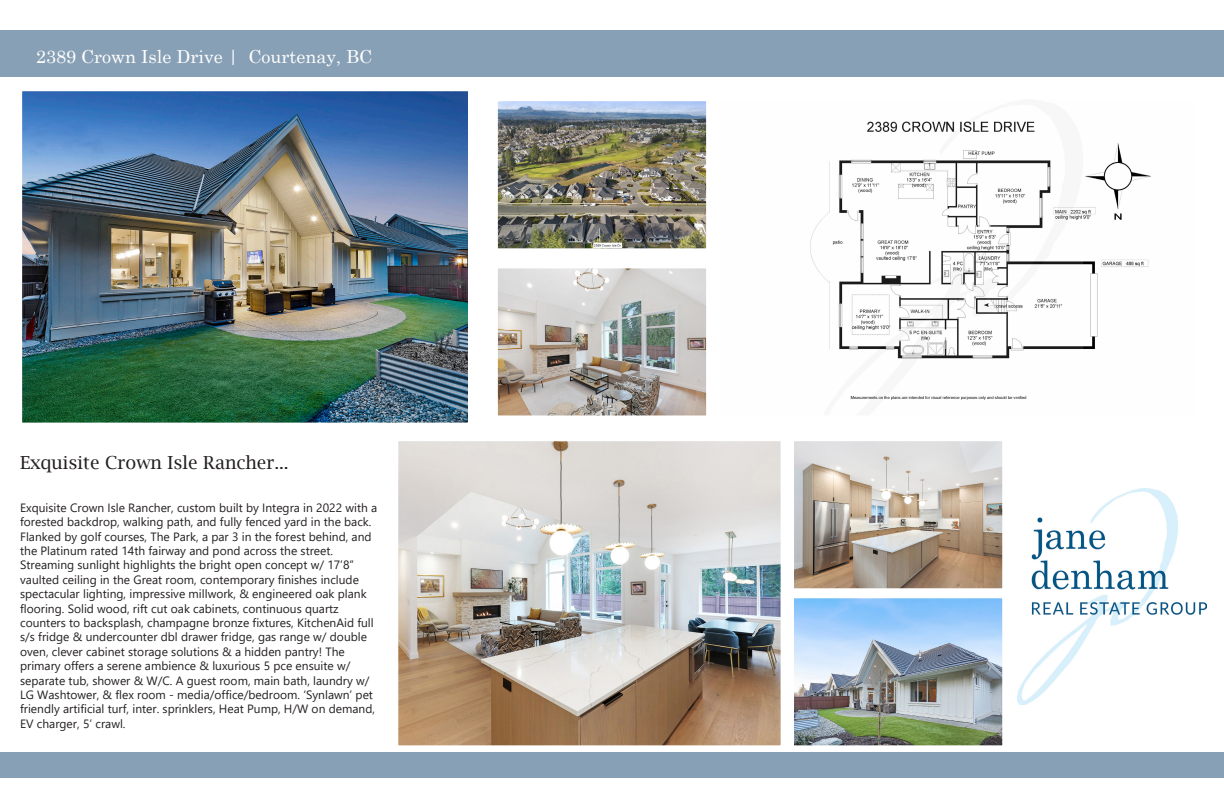
<style>
.page{position:relative;width:1224px;height:792px;background:#fff}
.page>*{position:absolute;margin:0;border:0;box-sizing:border-box;transform-origin:0 0}
.t1{font:18px "Century Schoolbook";color:#fff}
.t2{font:18px "Lucida Bright";color:#231f20}
.t3{font:12px/14.4px "Segoe UI";color:#231f20}
</style>
<div class="page">
<div style="left:0;top:30px;width:1224px;height:46px;background:#88a0b5"></div>
<img style="left:399px;top:442px;width:381px;height:302px">
<div style="left:396px;top:439px;width:387px;height:308px;border:2px solid #fff"></div>
<img style="left:23px;top:92px;width:444px;height:330px">
<div style="left:20px;top:89px;width:450px;height:336px;border:2px solid #fff"></div>
<img style="left:499px;top:102px;width:206px;height:145px">
<div style="left:496px;top:99px;width:212px;height:151px;border:2px solid #fff"></div>
<img style="left:499px;top:269px;width:206px;height:145px">
<div style="left:496px;top:266px;width:212px;height:151px;border:2px solid #fff"></div>
<div style="left:0;top:752px;width:1224px;height:26px;background:#88a0b5"></div>
<img style="left:795px;top:442px;width:206px;height:145px">
<div style="left:792px;top:439px;width:212px;height:151px;border:2px solid #fff"></div>
<img style="left:795px;top:599px;width:206px;height:145px">
<div style="left:792px;top:596px;width:212px;height:151px;border:2px solid #fff"></div>
<img style="left:810px;top:121px;width:341px;height:279px">
<img style="left:1018px;top:488px;width:188px;height:216px">
<p class="t1" style="left:36px;top:42px;width:338px">2389 Crown Isle Drive | Courtenay, BC</p>
<p class="t2" style="left:20px;top:452px;width:270px">Exquisite Crown Isle Rancher...</p>
<p class="t3" style="left:20px;top:499px;width:359px">Exquisite Crown Isle Rancher, custom built by Integra in 2022 with a forested backdrop, walking path, and fully fenced yard in the back.<br>Flanked by golf courses, The Park, a par 3 in the forest behind, and the Platinum rated 14th fairway and pond across the street.<br>Streaming sunlight highlights the bright open concept w/ 17’8” vaulted ceiling in the Great room, contemporary finishes include spectacular lighting, impressive millwork, &amp; engineered oak plank flooring. Solid wood, rift cut oak cabinets, continuous quartz counters to backsplash, champagne bronze fixtures, KitchenAid full s/s fridge &amp; undercounter dbl drawer fridge, gas range w/ double oven, clever cabinet storage solutions &amp; a hidden pantry! The primary offers a serene ambience &amp; luxurious 5 pce ensuite w/ separate tub, shower &amp; W/C. A guest room, main bath, laundry w/ LG Washtower, &amp; flex room - media/office/bedroom. ‘Synlawn’ pet friendly artificial turf, inter. sprinklers, Heat Pump, H/W on demand, EV charger, 5’ crawl.</p>
</div>
